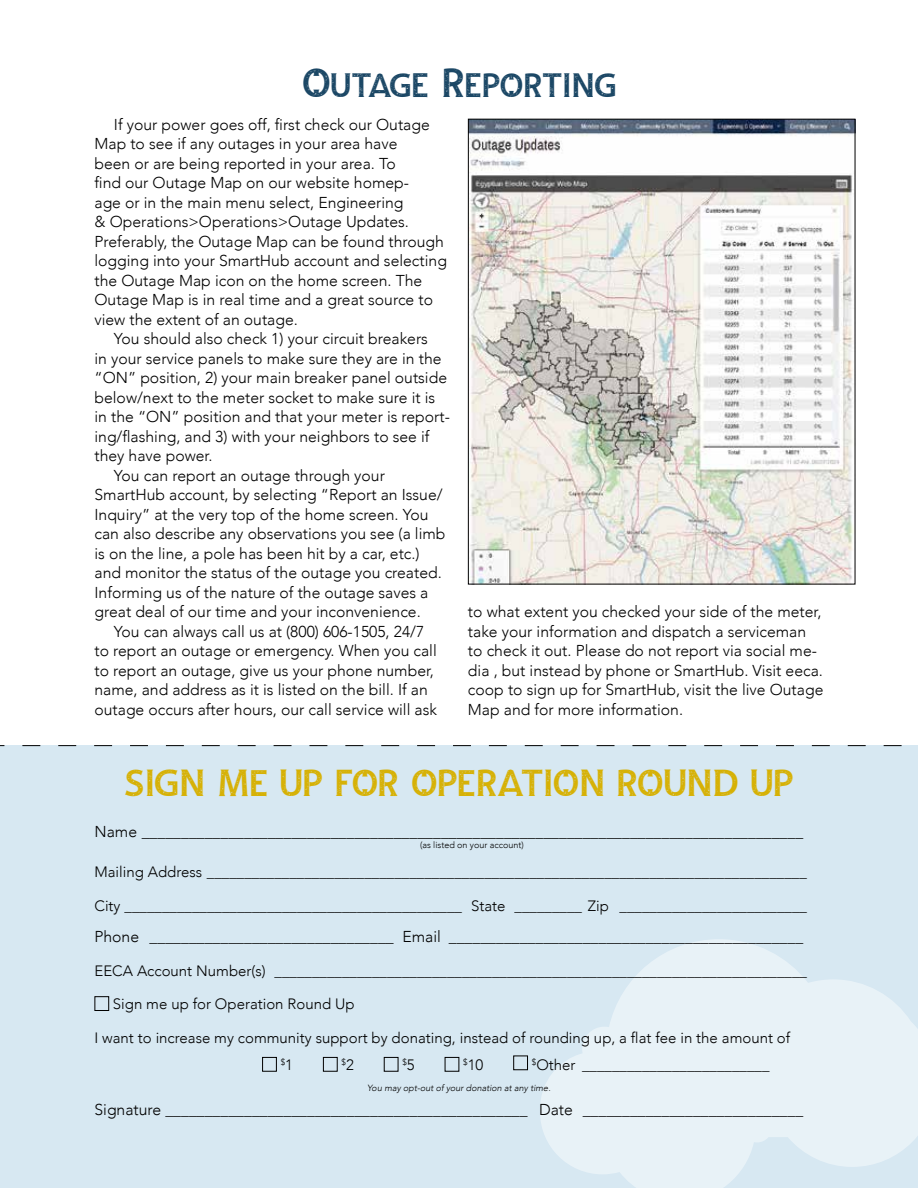
<style>
.page{position:relative;width:918px;height:1188px;background:#fff}
.page>*{position:absolute;margin:0;border:0;box-sizing:border-box;transform-origin:0 0}
.t1{font:39px "Andamar Serif Rough";color:#1b4765}
.t2{font:36px "Andamar Serif Rough";letter-spacing:.02em;color:#d6b105}
.t3{font:300 15.75px/19.5px "Avenir";color:#000}
.t4{font:300 15px "Avenir";color:#000}
.t5{font:italic 300 9px "Avenir";color:#000}
.t6{font:300 9px "Avenir";color:#000}
.t7{font:300 8.7px "Avenir";color:#000}
.s1{font-size:15px}
</style>
<div class="page">
<div style="left:0;top:746px;width:918px;height:442px;background:#d7e8f2"></div>
<svg style="left:0;top:745px;width:918px;height:1px"></svg>
<svg style="left:540px;top:939px;width:378px;height:249px;fill:#e8f2f7"></svg>
<img style="left:470px;top:121px;width:383px;height:461px">
<svg style="left:94px;top:996px;width:15px;height:15px"></svg>
<svg style="left:262px;top:1057px;width:15px;height:15px"></svg>
<svg style="left:323px;top:1057px;width:15px;height:15px"></svg>
<svg style="left:383px;top:1057px;width:16px;height:15px"></svg>
<svg style="left:444px;top:1057px;width:16px;height:15px"></svg>
<svg style="left:513px;top:1055px;width:15px;height:16px"></svg>
<h1 class="t1" style="left:302px;top:59px;width:316px">Outage Reporting</h1>
<p class="t3" style="left:94px;top:115px;width:354px;text-indent:19px">If your power goes off, first check our Outage Map to see if any outages in your area have<br>been or are being reported in your area. To<br>find our Outage Map on our website homep-<br>age or in the main menu select, Engineering<br>&amp; Operations&gt;Operations&gt;Outage Updates.<br>Preferably, the Outage Map can be found through logging into your SmartHub account and selecting the Outage Map icon on the home screen. The Outage Map is in real time and a great source to view the extent of an outage.</p>
<p class="t3" style="left:114px;top:329px;width:316px">You should also check 1) your circuit breakers</p>
<p class="t3" style="left:94px;top:349px;width:349px">in your service panels to make sure they are in the</p>
<p class="t3" style="left:94px;top:368px;width:354px">“ON” position, 2) your main breaker panel outside</p>
<p class="t3" style="left:94px;top:388px;width:342px">below/next to the meter socket to make sure it is</p>
<p class="t3" style="left:94px;top:407px;width:357px">in the “ON” position and that your meter is report-</p>
<p class="t3" style="left:94px;top:427px;width:337px">ing/flashing, and 3) with your neighbors to see if</p>
<p class="t3" style="left:94px;top:446px;width:119px">they have power.</p>
<p class="t3" style="left:114px;top:466px;width:272px">You can report an outage through your</p>
<p class="t3" style="left:94px;top:485px;width:350px">SmartHub account, by selecting “Report an Issue/</p>
<p class="t3" style="left:94px;top:505px;width:335px">Inquiry” at the very top of the home screen. You</p>
<p class="t3" style="left:94px;top:524px;width:353px">can also describe any observations you see (a limb</p>
<p class="t3" style="left:94px;top:544px;width:327px">is on the line, a pole has been hit by a car, etc.)</p>
<p class="t3" style="left:94px;top:563px;width:349px">and monitor the status of the outage you created.</p>
<p class="t3" style="left:94px;top:583px;width:335px">Informing us of the nature of the outage saves a</p>
<p class="t3" style="left:94px;top:602px;width:328px">great deal of our time and your inconvenience.</p>
<p class="t3" style="left:114px;top:622px;width:312px">You can always call us at (800) 606-1505, 24/7</p>
<p class="t3" style="left:94px;top:641px;width:344px">to report an outage or emergency. When you call</p>
<p class="t3" style="left:94px;top:661px;width:341px">to report an outage, give us your phone number,</p>
<p class="t3" style="left:94px;top:680px;width:335px">name, and address as it is listed on the bill. If an</p>
<p class="t3" style="left:94px;top:700px;width:344px">outage occurs after hours, our call service will ask</p>
<p class="t3" style="left:468px;top:602px;width:357px">to what extent you checked your side of the meter, take your information and dispatch a serviceman to check it out. Please do not report via social me&shy;dia , but instead by phone or SmartHub. Visit eeca. coop to sign up for SmartHub, visit the live Outage Map and for more information.</p>
<h2 class="t2" style="left:124px;top:762px;width:671px">SIGN ME UP FOR OPERATION ROUND UP</h2>
<p class="t3" style="left:94px;top:822px;width:710px">Name ____________________________________________________________________________________</p>
<p class="t4" style="left:94px;top:863px;width:714px">Mailing Address ________________________________________________________________________________</p>
<p class="t4" style="left:94px;top:897px;width:714px">City _____________________________________________ State _________ Zip _________________________</p>
<p class="t3" style="left:94px;top:927px;width:710px">Phone _______________________________ Email _____________________________________________</p>
<p class="t4" style="left:94px;top:962px;width:714px">EECA Account Number(s) _______________________________________________________________________</p>
<p class="t4" style="left:113px;top:995px;width:243px">Sign me up for Operation Round Up</p>
<p class="t4" style="left:95px;top:1029px;width:697px">I want to increase my community support by donating, instead of rounding up, a flat fee in the amount of</p>
<p class="t7" style="left:281px;top:1057px;width:14px">$<span class="s1">1</span></p>
<p class="t7" style="left:342px;top:1057px;width:14px">$<span class="s1">2</span></p>
<p class="t7" style="left:402px;top:1057px;width:14px">$<span class="s1">5</span></p>
<p class="t4" style="left:463px;top:1056px;width:22px"><sup>$</sup>10</p>
<p class="t4" style="left:532px;top:1056px;width:239px"><sup>$</sup>Other _________________________</p>
<p class="t5" style="left:367px;top:1083px;width:185px">You may opt-out of your donation at any time.</p>
<p class="t3" style="left:94px;top:1100px;width:710px">Signature ______________________________________________ Date ____________________________</p>
<p class="t6" style="left:420px;top:840px;width:105px">(as listed on your account)</p>
</div>
